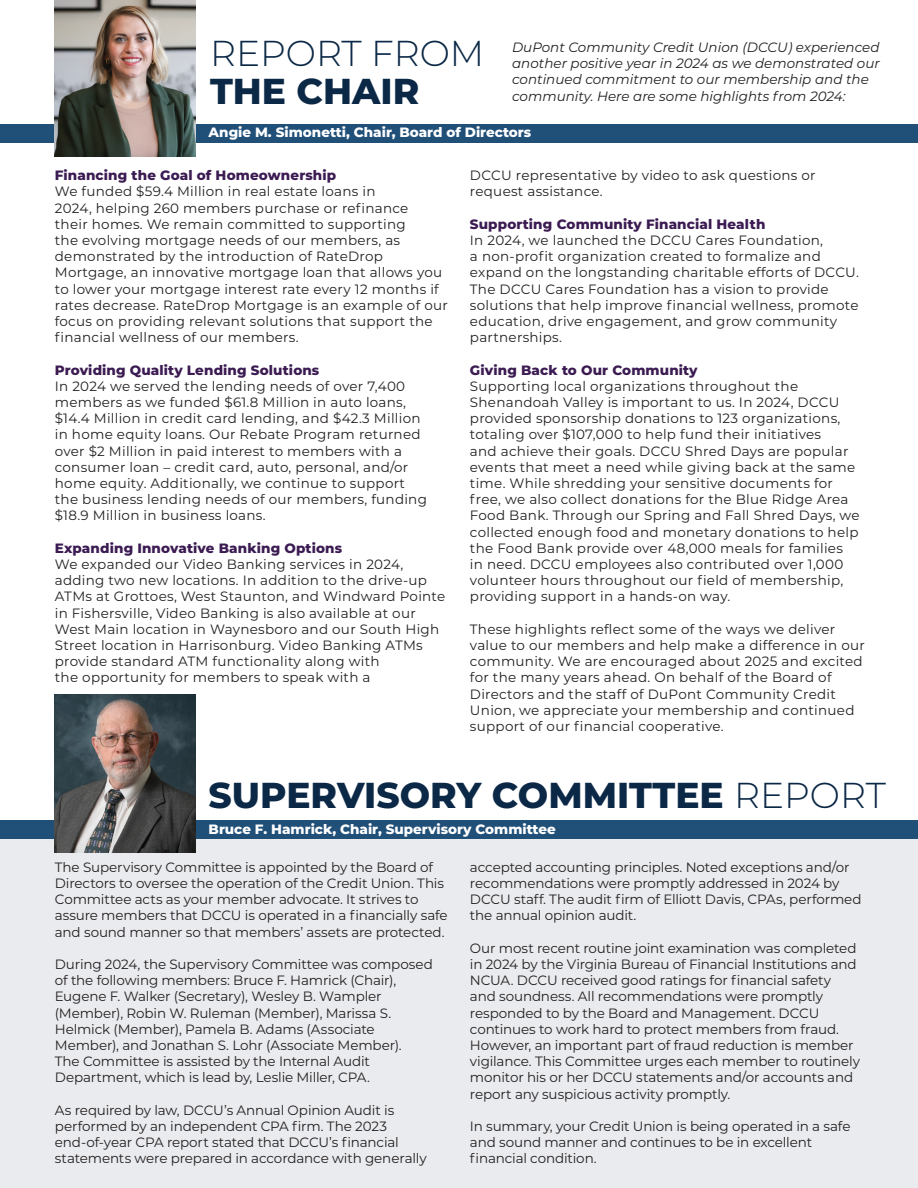
<style>
.page{position:relative;width:918px;height:1188px;background:#fff}
.page>*{position:absolute;margin:0;border:0;box-sizing:border-box;transform-origin:0 0}
.t1{font:800 36px "Montserrat";color:#0b2846}
.t2{font:300 36px "Montserrat";color:#0b2846}
.t3{font:13.5px/16.2px "Montserrat";letter-spacing:.02em;color:#231f20}
.t4{font:13.5px/16.2px "Montserrat";letter-spacing:-.01em;color:#231f20}
.t5{font:italic 13.5px/16.2px "Montserrat";color:#231f20}
.t6{font:800 13.5px "Montserrat";letter-spacing:.01em;color:#3b1b52}
.t7{font:800 13.5px "Montserrat";color:#fff}
.s1{font-weight:300}
</style>
<div class="page">
<div style="left:0;top:828px;width:918px;height:360px;background:#eaebee"></div>
<div style="left:0;top:124px;width:918px;height:18px;background:#204f78"></div>
<div style="left:0;top:820px;width:918px;height:19px;background:#204f78"></div>
<img style="left:55px;top:0;width:140px;height:157px">
<img style="left:55px;top:694px;width:140px;height:159px">
<p class="t2" style="left:210px;top:29px;width:276px">REPORT FROM</p>
<p class="t1" style="left:210px;top:65px;width:211px">THE CHAIR</p>
<p class="t5" style="left:512px;top:39px;width:369px">DuPont Community Credit Union (DCCU) experienced another positive year in 2024 as we demonstrated our continued commitment to our membership and the community. Here are some highlights from 2024:</p>
<p class="t7" style="left:209px;top:123px;width:324px">Angie M. Simonetti, Chair, Board of Directors</p>
<p class="t6" style="left:55px;top:166px;width:283px">Financing the Goal of Homeownership</p>
<p class="t3" style="left:55px;top:183px;width:395px">We funded $59.4 Million in real estate loans in<br>2024, helping 260 members purchase or refinance<br>their homes. We remain committed to supporting<br>the evolving mortgage needs of our members, as demonstrated by the introduction of RateDrop Mortgage, an innovative mortgage loan that allows you to lower your mortgage interest rate every 12 months if rates decrease. RateDrop Mortgage is an example of our focus on providing relevant solutions that support the financial wellness of our members.</p>
<p class="t6" style="left:55px;top:360px;width:266px">Providing Quality Lending Solutions</p>
<p class="t3" style="left:55px;top:378px;width:367px">In 2024 we served the lending needs of over 7,400 members as we funded $61.8 Million in auto loans, $14.4 Million in credit card lending, and $42.3 Million</p>
<p class="t3" style="left:55px;top:426px;width:374px">in home equity loans. Our Rebate Program returned over $2 Million in paid interest to members with a consumer loan – credit card, auto, personal, and/or home equity. Additionally, we continue to support the business lending needs of our members, funding $18.9 Million in business loans.</p>
<p class="t6" style="left:55px;top:538px;width:289px">Expanding Innovative Banking Options</p>
<p class="t3" style="left:55px;top:556px;width:392px">We expanded our Video Banking services in 2024, adding two new locations. In addition to the drive-up ATMs at Grottoes, West Staunton, and Windward Pointe in Fishersville, Video Banking is also available at our West Main location in Waynesboro and our South High Street location in Harrisonburg. Video Banking ATMs provide standard ATM functionality along with</p>
<p class="t3" style="left:55px;top:669px;width:317px">the opportunity for members to speak with a</p>
<p class="t3" style="left:470px;top:167px;width:347px">DCCU representative by video to ask questions or request assistance.</p>
<p class="t6" style="left:470px;top:214px;width:297px">Supporting Community Financial Health</p>
<p class="t3" style="left:470px;top:232px;width:391px">In 2024, we launched the DCCU Cares Foundation,<br>a non-profit organization created to formalize and expand on the longstanding charitable efforts of DCCU.<br>The DCCU Cares Foundation has a vision to provide solutions that help improve financial wellness, promote education, drive engagement, and grow community partnerships.</p>
<p class="t6" style="left:470px;top:360px;width:229px">Giving Back to Our Community</p>
<p class="t3" style="left:470px;top:378px;width:391px">Supporting local organizations throughout the Shenandoah Valley is important to us. In 2024, DCCU provided sponsorship donations to 123 organizations, totaling over $107,000 to help fund their initiatives<br>and achieve their goals. DCCU Shred Days are popular events that meet a need while giving back at the same time. While shredding your sensitive documents for free, we also collect donations for the Blue Ridge Area Food Bank. Through our Spring and Fall Shred Days, we collected enough food and monetary donations to help the Food Bank provide over 48,000 meals for families<br>in need. DCCU employees also contributed over 1,000 volunteer hours throughout our field of membership, providing support in a hands-on way.</p>
<p class="t3" style="left:470px;top:621px;width:396px">These highlights reflect some of the ways we deliver value to our members and help make a difference in our community. We are encouraged about 2025 and excited for the many years ahead. On behalf of the Board of Directors and the staff of DuPont Community Credit Union, we appreciate your membership and continued support of our financial cooperative.</p>
<p class="t1" style="left:209px;top:768px;width:679px">SUPERVISORY COMMITTEE <span class="s1">REPORT</span></p>
<p class="t7" style="left:209px;top:819px;width:349px">Bruce F. Hamrick, Chair, Supervisory Committee</p>
<p class="t4" style="left:55px;top:858px;width:394px">The Supervisory Committee is appointed by the Board of Directors to oversee the operation of the Credit Union. This Committee acts as your member advocate. It strives to assure members that DCCU is operated in a financially safe and sound manner so that members’ assets are protected.</p>
<p class="t4" style="left:55px;top:956px;width:380px">During 2024, the Supervisory Committee was composed of the following members: Bruce F. Hamrick (Chair), Eugene F. Walker (Secretary), Wesley B. Wampler (Member), Robin W. Ruleman (Member), Marissa S.<br>Helmick (Member), Pamela B. Adams (Associate Member), and Jonathan S. Lohr (Associate Member).<br>The Committee is assisted by the Internal Audit Department, which is lead by, Leslie Miller, CPA.</p>
<p class="t4" style="left:55px;top:1101px;width:373px">As required by law, DCCU’s Annual Opinion Audit is performed by an independent CPA firm. The 2023 end-of-year CPA report stated that DCCU’s financial statements were prepared in accordance with generally</p>
<p class="t4" style="left:470px;top:858px;width:393px">accepted accounting principles. Noted exceptions and/or recommendations were promptly addressed in 2024 by DCCU staff. The audit firm of Elliott Davis, CPAs, performed the annual opinion audit.</p>
<p class="t4" style="left:470px;top:939px;width:392px">Our most recent routine joint examination was completed in 2024 by the Virginia Bureau of Financial Institutions and NCUA. DCCU received good ratings for financial safety and soundness. All recommendations were promptly responded to by the Board and Management. DCCU continues to work hard to protect members from fraud.<br>However, an important part of fraud reduction is member vigilance. This Committee urges each member to routinely monitor his or her DCCU statements and/or accounts and report any suspicious activity promptly.</p>
<p class="t4" style="left:470px;top:1118px;width:382px">In summary, your Credit Union is being operated in a safe and sound manner and continues to be in excellent financial condition.</p>
</div>
